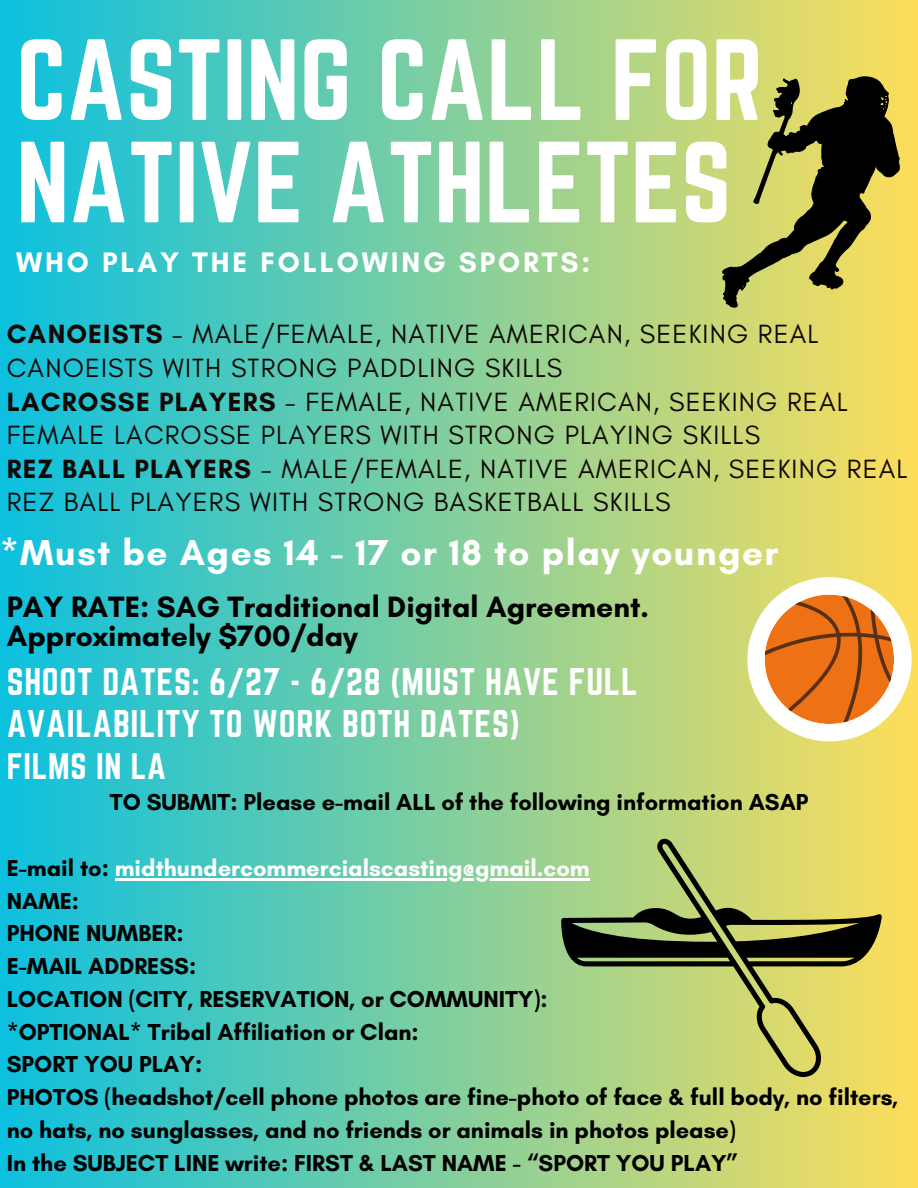
<style>
.page{position:relative;width:918px;height:1188px;background:#fff}
.page>*{position:absolute;margin:0;border:0;box-sizing:border-box;transform-origin:0 0}
.t1{font:100.8px/102.3px "Norwester";color:#fff}
.t2{font:700 36.75px "Glacial Indifference";letter-spacing:.04em;color:#fff}
.t3{font:33.75px/41.7px "Norwester";letter-spacing:.02em;color:#fff}
.t4{font:32.25px "Norwester";letter-spacing:.02em;color:#fff}
.t5{font:700 30px/29.2px "Glacial Indifference";color:#000}
.t6{font:700 28.8px "Glacial Indifference";letter-spacing:.1em;color:#fff}
.t7{font:26.85px/33.6px "Glacial Indifference";letter-spacing:.045em;color:#100906}
.t8{font:700 23.55px/32.7px "Glacial Indifference";color:#000}
.t9{font:700 23.55px "Glacial Indifference";color:#fff}
.s1{font-weight:700}
.s2{color:#000}
</style>
<div class="page">
<div style="left:0;top:0;width:918px;height:1188px;background:linear-gradient(to right,#0cc0df,#fdde5a)"></div>
<svg style="left:721px;top:550px;width:197px;height:218px"></svg>
<svg style="left:722px;top:77px;width:178px;height:230px;background:#8e8b44"></svg>
<svg style="left:561px;top:838px;width:321px;height:239px;background:#a5b161"></svg>
<hr style="left:115px;top:878px;width:475px;height:2px;background:#fff">
<p class="t1" style="left:16px;top:28px;width:748px">CASTING CALL FOR<br>NATIVE ATHLETES</p>
<p class="t6" style="left:16px;top:245px;width:576px">WHO PLAY THE FOLLOWING SPORTS:</p>
<p class="t7" style="left:7px;top:317px;width:813px"><span class="s1">CANOEISTS</span> - MALE/FEMALE, NATIVE AMERICAN, SEEKING REAL<br>CANOEISTS WITH STRONG PADDLING SKILLS</p>
<p class="t7" style="left:7px;top:384px;width:842px"><span class="s1">LACROSSE PLAYERS</span> - FEMALE, NATIVE AMERICAN, SEEKING REAL<br>FEMALE LACROSSE PLAYERS WITH STRONG PLAYING SKILLS</p>
<p class="t7" style="left:7px;top:452px;width:902px"><span class="s1">REZ BALL PLAYERS</span> - MALE/FEMALE, NATIVE AMERICAN, SEEKING REAL<br>REZ BALL PLAYERS WITH STRONG BASKETBALL SKILLS</p>
<p class="t2" style="left:0;top:530px;width:780px">*Must be Ages 14 - 17 or 18 to play younger</p>
<p class="t5" style="left:7px;top:592px;width:644px">PAY RATE: SAG Traditional Digital Agreement.<br>Approximately $700/day</p>
<p class="t3" style="left:7px;top:661px;width:632px">SHOOT DATES: 6/27 - 6/28 (MUST HAVE FULL<br>AVAILABILITY TO WORK BOTH DATES)</p>
<p class="t4" style="left:7px;top:746px;width:161px">FILMS IN LA</p>
<p class="t8" style="left:110px;top:786px;width:700px">TO SUBMIT: Please e-mail ALL of the following information ASAP</p>
<p class="t9" style="left:7px;top:854px;width:584px"><span class="s2">E-mail to:</span> midthundercommercialscasting@gmail.com</p>
<p class="t8" style="left:7px;top:884px;width:74px">NAME:</p>
<p class="t8" style="left:7px;top:917px;width:178px">PHONE NUMBER:</p>
<p class="t8" style="left:7px;top:950px;width:191px">E-MAIL ADDRESS:</p>
<p class="t8" style="left:7px;top:982px;width:542px">LOCATION (CITY, RESERVATION, or COMMUNITY):</p>
<p class="t8" style="left:7px;top:1015px;width:413px">*OPTIONAL* Tribal Affiliation or Clan:</p>
<p class="t8" style="left:7px;top:1048px;width:197px">SPORT YOU PLAY:</p>
<p class="t8" style="left:7px;top:1081px;width:893px">PHOTOS (headshot/cell phone photos are fine-photo of face &amp; full body, no filters, no hats, no sunglasses, and no friends or animals in photos please)</p>
<p class="t8" style="left:7px;top:1146px;width:734px">In the SUBJECT LINE write: FIRST &amp; LAST NAME - “SPORT YOU PLAY”</p>
</div>
